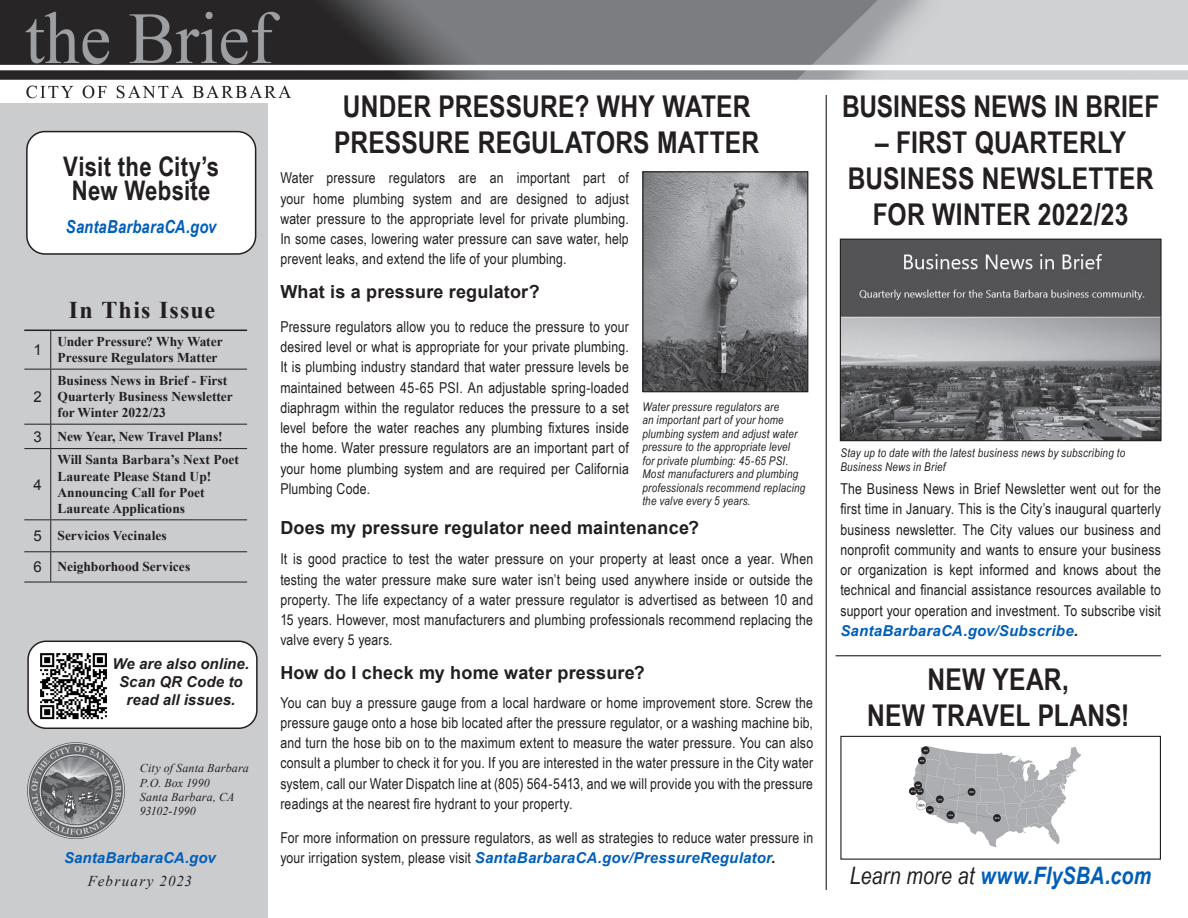
<style>
.page{position:relative;width:1188px;height:918px;background:#fff}
.page>*{position:absolute;margin:0;border:0;box-sizing:border-box;transform-origin:0 0}
.article_headline{font:700 30px/36px "Arial Narrow";letter-spacing:.005em;color:#231f20;text-align:center}
.article_text{font:700 27px/24px "Arial Narrow";letter-spacing:.01em;color:#231f20;text-align:center}
.photo_caption{font:italic 700 24px "Arial Narrow";letter-spacing:.01em;color:#005fb9}
.t1{font:700 24px "Times New Roman";letter-spacing:.05em;color:#231f20}
.article_text-2{font:700 18px "Arial";letter-spacing:.01em;color:#231f20}
.body_text{font:700 18px "Arial";letter-spacing:.01em;color:#231f20}
.article_text-3{font:italic 700 18px "Arial Narrow";letter-spacing:.01em;color:#005fb9}
.article_text-4{font:15px/20.2px "Arial Narrow";letter-spacing:.015em;color:#231f20;text-align:justify}
.body_text-2{font:15px/20.2px "Arial Narrow";letter-spacing:.01em;color:#231f20;text-align:justify}
.furlough_closure_dat{font:italic 700 15px/18px "Arial";letter-spacing:.005em;color:#231f20;text-align:center}
.furlough_closure_dat-2{font:italic 700 15px "Arial";letter-spacing:.005em;color:#005fb9}
.furlough_closure_dat-3{font:italic 15px "Times New Roman";letter-spacing:.085em;color:#231f20}
.t2{font:15px "Arial";color:#231f20}
.t3{font:700 13.5px/16.2px "Times New Roman";color:#231f20}
.photo_caption-2{font:italic 12px/13.5px "Arial Narrow";letter-spacing:.02em;color:#231f20}
.t4{font:italic 12px "Times New Roman";letter-spacing:.01em;color:#231f20}
.t5{font:italic 12px "Times New Roman";letter-spacing:-.025em;color:#231f20}
.s1{font-family:"Arial";font-weight:700;font-style:italic;color:#005fb9}
.s2{font-family:"Arial";font-weight:700;font-style:italic}
.s3{font-weight:400;color:#231f20}
</style>
<div class="page">
<div style="left:0;top:96px;width:267px;height:822px;background:#cbccce"></div>
<img style="left:27px;top:742px;width:98px;height:97px">
<img style="left:0;top:0;width:1188px;height:102px">
<svg style="left:24px;top:369px;width:27px;height:1px"></svg>
<hr style="left:50px;top:370px;width:1px;height:54px;background:#231f20">
<hr style="left:50px;top:449px;width:1px;height:70px;background:#231f20">
<svg style="left:24px;top:519px;width:27px;height:1px"></svg>
<hr style="left:51px;top:519px;width:196px;height:1px;background:#231f20">
<hr style="left:50px;top:520px;width:1px;height:31px;background:#231f20">
<svg style="left:24px;top:551px;width:27px;height:1px"></svg>
<hr style="left:51px;top:551px;width:196px;height:1px;background:#231f20">
<hr style="left:50px;top:552px;width:1px;height:30px;background:#231f20">
<svg style="left:24px;top:582px;width:27px;height:1px"></svg>
<hr style="left:51px;top:582px;width:196px;height:1px;background:#231f20">
<svg style="left:24px;top:330px;width:27px;height:1px"></svg>
<hr style="left:51px;top:330px;width:196px;height:1px;background:#231f20">
<hr style="left:50px;top:331px;width:1px;height:38px;background:#231f20">
<hr style="left:51px;top:369px;width:196px;height:1px;background:#231f20">
<hr style="left:51px;top:424px;width:196px;height:1px;background:#231f20">
<svg style="left:24px;top:424px;width:27px;height:25px"></svg>
<hr style="left:51px;top:448px;width:196px;height:1px;background:#231f20">
<div style="left:27px;top:132px;width:229px;height:122px;background:#fff;border-radius:18px"></div>
<div style="left:26px;top:131px;width:230px;height:124px;border:2px solid #231f20;border-radius:18px"></div>
<div style="left:28px;top:641px;width:229px;height:87px;background:#fff;border-radius:18px"></div>
<div style="left:27px;top:641px;width:231px;height:88px;border:2px solid #231f20;border-radius:18px"></div>
<img style="left:40px;top:653px;width:67px;height:67px">
<hr style="left:826px;top:95px;width:1px;height:795px;background:#231f20">
<img style="left:644px;top:173px;width:162px;height:217px">
<div style="left:642px;top:171px;width:166px;height:221px;border:1px solid #231f20"></div>
<img style="left:842px;top:241px;width:318px;height:198px">
<div style="left:840px;top:239px;width:322px;height:202px;border:1px solid #231f20"></div>
<img style="left:909px;top:746px;width:172px;height:102px">
<div style="left:840px;top:736px;width:321px;height:124px;border:1px solid #231f20"></div>
<hr style="left:836px;top:655px;width:325px;height:1px;background:#231f20">
<p class="article_text" style="left:63px;top:153px;width:157px">Visit the City’s<br>New Website</p>
<p class="article_text-3" style="left:66px;top:213px;width:152px">SantaBarbaraCA.gov</p>
<p class="t1" style="left:69px;top:293px;width:148px">In This Issue</p>
<p class="t2" style="left:33px;top:340px;width:10px">1</p>
<p class="t3" style="left:58px;top:333px;width:167px">Under Pressure? Why Water<br>Pressure Regulators Matter</p>
<p class="t2" style="left:33px;top:387px;width:10px">2</p>
<p class="t3" style="left:58px;top:372px;width:177px">Business News in Brief - First<br>Quarterly Business Newsletter for Winter 2022/23</p>
<p class="t2" style="left:33px;top:427px;width:10px">3</p>
<p class="t3" style="left:58px;top:428px;width:167px">New Year, New Travel Plans!</p>
<p class="t2" style="left:33px;top:475px;width:10px">4</p>
<p class="t3" style="left:58px;top:452px;width:183px">Will Santa Barbara’s Next Poet<br>Laureate Please Stand Up!</p>
<p class="t3" style="left:58px;top:484px;width:149px">Announcing Call for Poet<br>Laureate Applications</p>
<p class="t2" style="left:33px;top:526px;width:10px">5</p>
<p class="t3" style="left:58px;top:527px;width:111px">Servicios Vecinales</p>
<p class="t2" style="left:33px;top:557px;width:10px">6</p>
<p class="t3" style="left:58px;top:559px;width:134px">Neighborhood Services</p>
<p class="furlough_closure_dat" style="left:113px;top:655px;width:138px">We are also online.</p>
<p class="furlough_closure_dat" style="left:119px;top:673px;width:125px">Scan QR Code to read all issues.</p>
<p class="t4" style="left:140px;top:760px;width:111px">City of Santa Barbara</p>
<p class="t4" style="left:140px;top:774px;width:72px">P.O. Box 1990</p>
<p class="t4" style="left:140px;top:789px;width:96px">Santa Barbara, CA</p>
<p class="t5" style="left:140px;top:803px;width:58px">93102-1990</p>
<p class="furlough_closure_dat-2" style="left:64px;top:848px;width:153px">SantaBarbaraCA.gov</p>
<p class="furlough_closure_dat-3" style="left:88px;top:870px;width:106px">February 2023</p>
<p class="article_headline" style="left:334px;top:87px;width:427px;text-align:left">UNDER PRESSURE? WHY WATER<br>PRESSURE REGULATORS MATTER</p>
<p class="article_text-4" style="left:280px;top:167px;width:350px">Water pressure regulators are an important part of your home plumbing system and are designed to adjust water pressure to the appropriate level for private plumbing.<br>In some cases, lowering water pressure can save water, help prevent leaks, and extend the life of your plumbing.</p>
<p class="article_text-2" style="left:280px;top:280px;width:261px">What is a pressure regulator?</p>
<p class="body_text-2" style="left:280px;top:316px;width:350px">Pressure regulators allow you to reduce the pressure to your desired level or what is appropriate for your private plumbing.<br>It is plumbing industry standard that water pressure levels be maintained between 45-65 PSI. An adjustable spring-loaded diaphragm within the regulator reduces the pressure to a set level before the water reaches any plumbing fixtures inside the home. Water pressure regulators are an important part of your home plumbing system and are required per California Plumbing Code.</p>
<p class="body_text" style="left:280px;top:516px;width:420px">Does my pressure regulator need maintenance?</p>
<p class="article_text-4" style="left:280px;top:548px;width:534px">It is good practice to test the water pressure on your property at least once a year. When testing the water pressure make sure water isn’t being used anywhere inside or outside the property. The life expectancy of a water pressure regulator is advertised as between 10 and 15 years. However, most manufacturers and plumbing professionals recommend replacing the valve every 5 years.</p>
<p class="article_text-2" style="left:280px;top:661px;width:366px">How do I check my home water pressure?</p>
<p class="article_text-4" style="left:280px;top:692px;width:534px">You can buy a pressure gauge from a local hardware or home improvement store. Screw the pressure gauge onto a hose bib located after the pressure regulator, or a washing machine bib, and turn the hose bib on to the maximum extent to measure the water pressure. You can also consult a plumber to check it for you. If you are interested in the water pressure in the City water system, call our Water Dispatch line at (805) 564-5413, and we will provide you with the pressure readings at the nearest fire hydrant to your property.</p>
<p class="article_text-4" style="left:280px;top:827px;width:534px">For more information on pressure regulators, as well as strategies to reduce water pressure in your irrigation system, please visit <span class="s1">SantaBarbaraCA.gov/PressureRegulator</span><span class="s2">.</span></p>
<p class="photo_caption-2" style="left:642px;top:400px;width:165px">Water pressure regulators are<br>an important part of your home plumbing system and adjust water pressure to the appropriate level<br>for private plumbing: 45-65 PSI.<br>Most manufacturers and plumbing professionals recommend replacing the valve every 5 years.</p>
<p class="article_headline" style="left:842px;top:87px;width:319px">BUSINESS NEWS IN BRIEF</p>
<p class="article_headline" style="left:848px;top:123px;width:307px">– FIRST QUARTERLY<br>BUSINESS NEWSLETTER<br>FOR WINTER 2022/23</p>
<p class="photo_caption-2" style="left:840px;top:446px;width:286px">Stay up to date with the latest business news by subscribing to<br>Business News in Brief</p>
<p class="article_text-4" style="left:840px;top:478px;width:322px">The Business News in Brief Newsletter went out for the first time in January. This is the City’s inaugural quarterly business newsletter. The City values our business and nonprofit community and wants to ensure your business or organization is kept informed and knows about the technical and financial assistance resources available to support your operation and investment. To subscribe visit <span class="s1">SantaBarbaraCA.gov/Subscribe</span><span class="s2">.</span></p>
<p class="article_headline" style="left:867px;top:660px;width:264px">NEW YEAR,<br>NEW TRAVEL PLANS!</p>
<p class="photo_caption" style="left:850px;top:857px;width:303px"><span class="s3">Learn more at</span> www.FlySBA.com</p>
</div>
